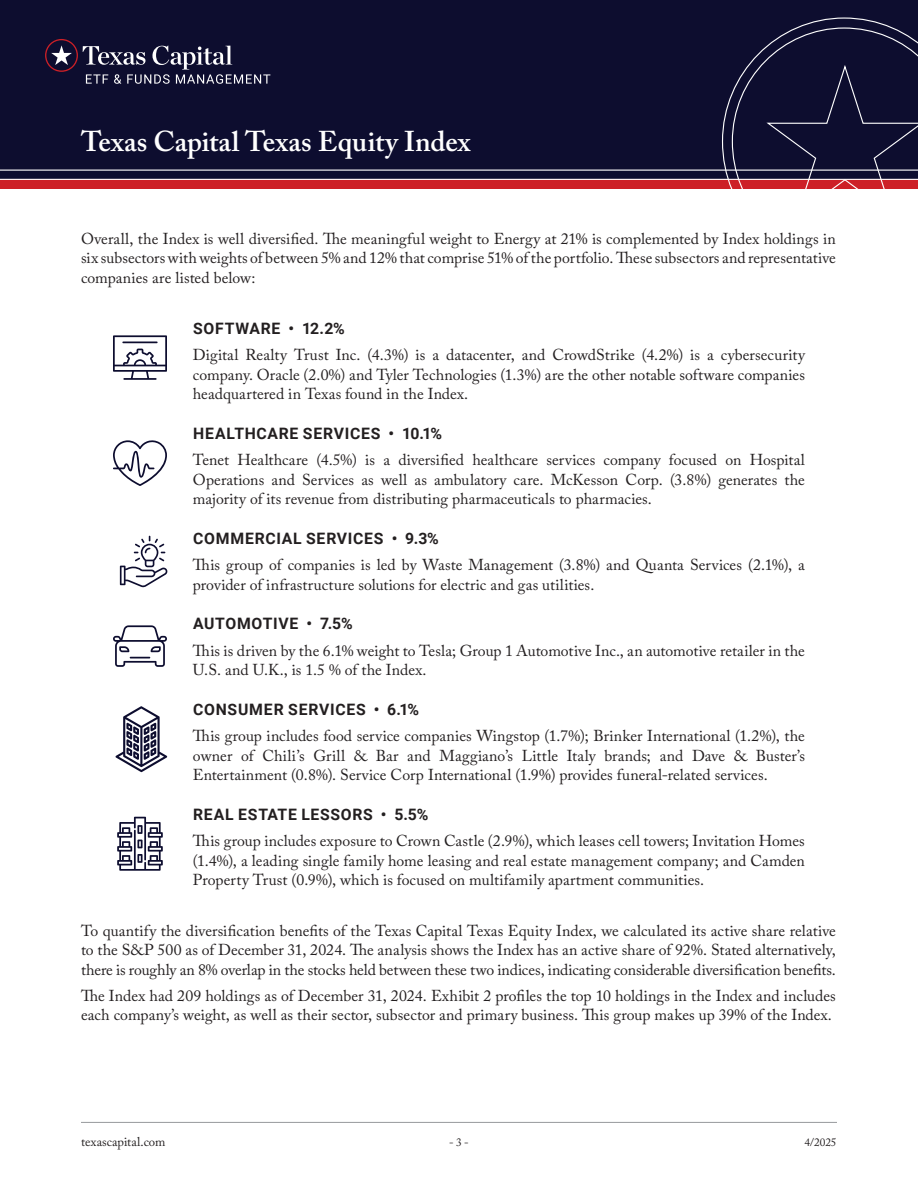
<style>
.page{position:relative;width:918px;height:1188px;background:#fff}
.page>*{position:absolute;margin:0;border:0;box-sizing:border-box;transform-origin:0 0}
.t1{font:600 28.5px "Adobe Caslon Pro";color:#fff}
.Body_Text{font:15.75px/19.5px "Adobe Caslon Pro";color:#231f20;text-align:justify}
.Body_Text-2{font:700 15.75px "Roboto";letter-spacing:.045em;color:#231f20}
.t2{font:12.75px "Adobe Caslon Pro";letter-spacing:.005em;color:#231f20}
.t3{font:11.25px "Adobe Caslon Pro";color:#231f20}
</style>
<div class="page">
<hr style="left:81px;top:1122px;width:756px;height:1px;background:#97999c">
<div style="left:0;top:0;width:918px;height:189px;background:#0d0d2f"></div>
<svg style="left:0;top:17px;width:918px;height:172px"></svg>
<svg style="left:117px;top:817px;width:46px;height:54px"></svg>
<svg style="left:113px;top:335px;width:54px;height:45px"></svg>
<hr style="left:122px;top:342px;width:36px;height:1px;background:#0d0d2f">
<svg style="left:113px;top:625px;width:54px;height:42px"></svg>
<svg style="left:113px;top:440px;width:54px;height:46px"></svg>
<svg style="left:116px;top:706px;width:51px;height:66px"></svg>
<svg style="left:120px;top:536px;width:47px;height:51px"></svg>
<h1 class="t1" style="left:81px;top:125px;width:391px">Texas Capital Texas Equity Index</h1>
<p class="Body_Text" style="left:81px;top:229px;width:756px">Overall, the Index is well diversified. The meaningful weight to Energy at 21% is complemented by Index holdings in six subsectors with weights of between 5% and 12% that comprise 51% of the portfolio. These subsectors and representative companies are listed below:</p>
<p class="Body_Text-2" style="left:193px;top:317px;width:153px">SOFTWARE • 12.2%</p>
<p class="Body_Text" style="left:193px;top:345px;width:614px">Digital Realty Trust Inc. (4.3%) is a datacenter, and CrowdStrike (4.2%) is a cybersecurity company. Oracle (2 .0%) and Tyler Technologies (1.3%) are the other notable software companies headquartered in Texas found in the Index.</p>
<p class="Body_Text-2" style="left:193px;top:422px;width:251px">HEALTHCARE SERVICES • 10.1%</p>
<p class="Body_Text" style="left:193px;top:450px;width:614px">Tenet Healthcare (4.5%) is a diversified healthcare services company focused on Hospital Operations and Services as well as ambulatory care. McKesson Corp. (3.8%) generates the majority of its revenue from distributing pharmaceuticals to pharmacies.</p>
<p class="Body_Text-2" style="left:193px;top:527px;width:247px">COMMERCIAL SERVICES • 9.3%</p>
<p class="Body_Text" style="left:193px;top:555px;width:614px">This group of companies is led by Waste Management (3.8%) and Quanta Services (2 .1%), a provider of infrastructure solutions for electric and gas utilities.</p>
<p class="Body_Text-2" style="left:193px;top:613px;width:161px">AUTOMOTIVE • 7.5%</p>
<p class="Body_Text" style="left:193px;top:640px;width:614px">This is driven by the 6.1% weight to Tesla; Group 1 Automotive Inc., an automotive retailer in the<br>U.S. and U.K., is 1.5 % of the Index.</p>
<p class="Body_Text-2" style="left:193px;top:698px;width:228px">CONSUMER SERVICES • 6.1%</p>
<p class="Body_Text" style="left:193px;top:726px;width:614px">This group includes food service companies Wingstop (1.7%); Brinker International (1.2%), the owner of Chili’s Grill &amp; Bar and Maggiano’s Little Italy brands; and Dave &amp; Buster’s Entertainment (0.8%). Service Corp International (1.9%) provides funeral-related services.</p>
<p class="Body_Text-2" style="left:193px;top:803px;width:237px">REAL ESTATE LESSORS • 5.5%</p>
<p class="Body_Text" style="left:193px;top:831px;width:614px">This group includes exposure to Crown Castle (2 .9%), which leases cell towers; Invitation Homes (1.4%), a leading single family home leasing and real estate management company; and Camden Property Trust (0.9%), which is focused on multifamily apartment communities.</p>
<p class="Body_Text" style="left:81px;top:920px;width:756px">To quantify the diversification benefits of the Texas Capital Texas Equity Index, we calculated its active share relative to the S&amp;P 500 as of December 31, 2 024. The analysis shows the Index has an active share of 92%. Stated alternatively, there is roughly an 8% overlap in the stocks held between these two indices, indicating considerable diversification benefits.</p>
<p class="Body_Text" style="left:81px;top:986px;width:756px">The Index had 2 09 holdings as of December 31, 2 024. Exhibit 2 profiles the top 10 holdings in the Index and includes each company’s weight, as well as their sector, subsector and primary business. This group makes up 39% of the Index.</p>
<p class="t2" style="left:81px;top:1134px;width:86px">texascapital.com</p>
<p class="t3" style="left:449px;top:1135px;width:21px">- 3 -</p>
<p class="t3" style="left:805px;top:1135px;width:33px">4/2025</p>
</div>
